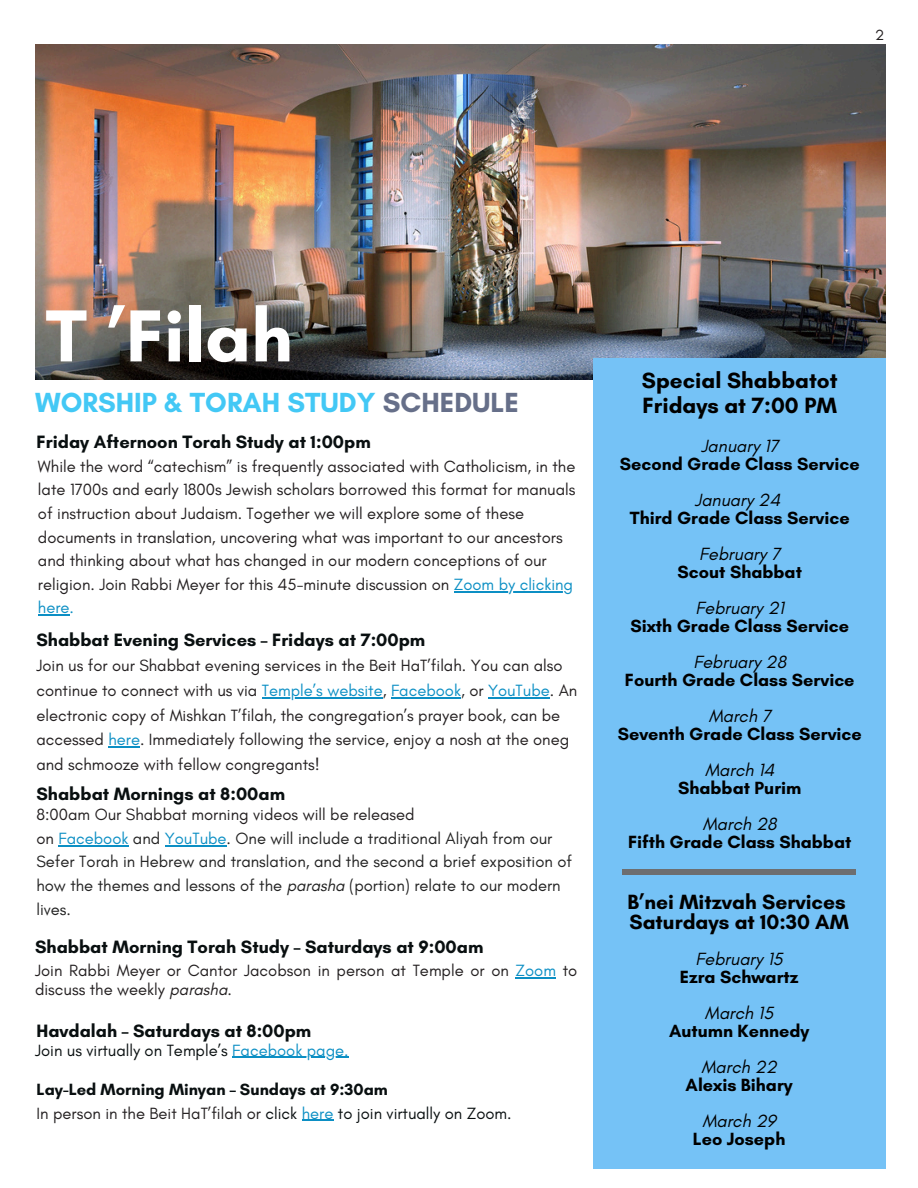
<style>
.page{position:relative;width:918px;height:1188px;background:#fff}
.page>*{position:absolute;margin:0;border:0;box-sizing:border-box;transform-origin:0 0}
.t1{font:700 75px "Glacial Indifference";color:#fff}
.t2{font:700 28.2px "Glacial Indifference";color:#43c8f5}
.t3{font:700 22.5px/24.8px "Glacial Indifference";color:#000}
.t4{font:700 21px/20.2px "Glacial Indifference";color:#000}
.t5{font:700 18.3px "Glacial Indifference";color:#090f10}
.t6{font:700 18px "Glacial Indifference";color:#000}
.t7{font:italic 18px "Glacial Indifference";color:#000}
.t8{font:16.65px/23.7px "Glacial Indifference";color:#222}
.t9{font:16.65px/18.6px "Glacial Indifference";color:#231f20}
.t10{font:16.65px "Glacial Indifference";color:#090f10}
.t11{font:700 16.65px "Glacial Indifference";color:#090f10}
.t12{font:16.5px/23.7px "Glacial Indifference";color:#231f20}
.t13{font:16.5px "Glacial Indifference";color:#0c8fc4}
.t14{font:15px "Glacial Indifference";color:#231f20}
.s1{color:#666f89}
.s2{color:#0c8fc4}
.s3{color:#231f20}
.s4{font-style:italic}
.s5{color:#090f10}
</style>
<div class="page">
<img style="left:35px;top:44px;width:851px;height:336px">
<div style="left:593px;top:358px;width:292px;height:811px;background:#75c2f6"></div>
<div style="left:623px;top:869px;width:233px;height:6px;background:#6d6e70"></div>
<hr style="left:232px;top:1057px;width:117px;height:1px;background:#0c8fc4">
<hr style="left:302px;top:1120px;width:31px;height:1px;background:#0c8fc4">
<hr style="left:516px;top:977px;width:40px;height:1px;background:#0c8fc4">
<hr style="left:58px;top:845px;width:71px;height:1px;background:#0c8fc4">
<hr style="left:165px;top:845px;width:62px;height:1px;background:#0c8fc4">
<hr style="left:262px;top:697px;width:121px;height:1px;background:#0c8fc4">
<hr style="left:391px;top:697px;width:70px;height:1px;background:#0c8fc4">
<hr style="left:488px;top:697px;width:62px;height:1px;background:#0c8fc4">
<hr style="left:108px;top:746px;width:32px;height:2px;background:#0c8fc4">
<hr style="left:454px;top:591px;width:40px;height:1px;background:#0c8fc4">
<hr style="left:494px;top:591px;width:79px;height:1px;background:#0c8fc4">
<hr style="left:38px;top:615px;width:32px;height:1px;background:#0c8fc4">
<p class="t14" style="left:875px;top:26px;width:11px">2</p>
<h4 class="t1" style="left:46px;top:290px;width:249px">T ’Filah</h4>
<p class="t2" style="left:35px;top:386px;width:485px">WORSHIP &amp; TORAH STUDY <span class="s1">SCHEDULE</span></p>
<p class="t5" style="left:37px;top:430px;width:336px">Friday Afternoon Torah Study at 1:00pm</p>
<p class="t12" style="left:38px;top:454px;width:539px">While the word “catechism” is frequently associated with Catholicism, in the late 1700s and early 1800s Jewish scholars borrowed this format for manuals of instruction about Judaism. Together we will explore some of these documents in translation, uncovering what was important to our ancestors and thinking about what has changed in our modern conceptions of our religion. Join Rabbi Meyer for this 45-minute discussion on <span class="s2">Zoom by clicking</span></p>
<p class="t13" style="left:38px;top:598px;width:38px">here.</p>
<p class="t5" style="left:36px;top:629px;width:390px">Shabbat Evening Services – Fridays at 7:00pm</p>
<p class="t12" style="left:36px;top:653px;width:542px;line-height:24.8px">Join us for our Shabbat evening services in the Beit HaT’filah. You can also continue to connect with us via <span class="s2">Temple’s website</span>, <span class="s2">Facebook</span>, or <span class="s2">YouTube</span>. An</p>
<h4 class="t12" style="left:36px;top:702px;width:534px;line-height:24.8px">electronic copy of Mishkan T’filah, the congregation’s prayer book, can be accessed <span class="s2">here</span>. Immediately following the service, enjoy a nosh at the oneg and schmooze with fellow congregants!</h4>
<p class="t5" style="left:36px;top:783px;width:250px">Shabbat Mornings at 8:00am</p>
<h4 class="t8" style="left:36px;top:802px;width:537px"><span class="s3">8:00am Our Shabbat morning videos will be released<br>on</span> <span class="s2">Facebook</span> and <span class="s2">YouTube</span>. One will include a traditional Aliyah from our Sefer Torah in Hebrew and translation, and the second a brief exposition of how the themes and lessons of the <span class="s4">parasha</span> (portion) relate to our modern lives.</h4>
<p class="t5" style="left:35px;top:936px;width:450px">Shabbat Morning Torah Study – Saturdays at 9:00am</p>
<p class="t9" style="left:35px;top:961px;width:544px">Join Rabbi Meyer or Cantor Jacobson in person at Temple or on <span class="s2">Zoom</span> to discuss the weekly <span class="s4">parasha</span>.</p>
<h1 class="t5" style="left:36px;top:1019px;width:276px">Havdalah – Saturdays at 8:00pm</h1>
<h4 class="t10" style="left:35px;top:1040px;width:315px">Join us virtually on Temple’s <span class="s2">Facebook page.</span></h4>
<h3 class="t11" style="left:37px;top:1079px;width:353px">Lay-Led Morning Minyan – Sundays at 9:30am</h3>
<h4 class="t9" style="left:37px;top:1103px;width:477px">In person in the Beit HaT’filah or <span class="s5">click</span> <span class="s2">here</span> <span class="s5">to join virtually on Zoom.</span></h4>
<p class="t3" style="left:642px;top:368px;width:197px">Special Shabbatot<br>Fridays at 7:00 PM</p>
<p class="t7" style="left:701px;top:435px;width:79px">January 17</p>
<p class="t6" style="left:620px;top:453px;width:241px">Second Grade Class Service</p>
<p class="t7" style="left:695px;top:489px;width:87px">January 24</p>
<p class="t6" style="left:630px;top:507px;width:221px">Third Grade Class Service</p>
<p class="t7" style="left:699px;top:543px;width:83px">February 7</p>
<p class="t6" style="left:678px;top:561px;width:126px">Scout Shabbat</p>
<p class="t7" style="left:696px;top:597px;width:90px">February 21</p>
<p class="t6" style="left:630px;top:615px;width:220px">Sixth Grade Class Service</p>
<p class="t7" style="left:693px;top:651px;width:94px">February 28</p>
<p class="t6" style="left:625px;top:669px;width:231px">Fourth Grade Class Service</p>
<p class="t7" style="left:709px;top:705px;width:64px">March 7</p>
<p class="t6" style="left:618px;top:723px;width:246px">Seventh Grade Class Service</p>
<p class="t7" style="left:705px;top:759px;width:71px">March 14</p>
<h3 class="t6" style="left:678px;top:777px;width:125px">Shabbat Purim</h3>
<p class="t7" style="left:703px;top:813px;width:75px">March 28</p>
<p class="t6" style="left:628px;top:831px;width:225px">Fifth Grade Class Shabbat</p>
<p class="t4" style="left:627px;top:891px;width:223px">B’nei Mitzvah Services<br>Saturdays at 10:30 AM</p>
<p class="t7" style="left:696px;top:948px;width:89px">February 15</p>
<p class="t6" style="left:680px;top:966px;width:120px">Ezra Schwartz</p>
<p class="t7" style="left:705px;top:1002px;width:70px">March 15</p>
<p class="t6" style="left:669px;top:1020px;width:142px">Autumn Kennedy</p>
<p class="t7" style="left:701px;top:1056px;width:77px">March 22</p>
<h2 class="t6" style="left:686px;top:1074px;width:109px">Alexis Bihary</h2>
<h4 class="t7" style="left:702px;top:1110px;width:75px">March 29</h4>
<p class="t6" style="left:693px;top:1128px;width:94px">Leo Joseph</p>
</div>
